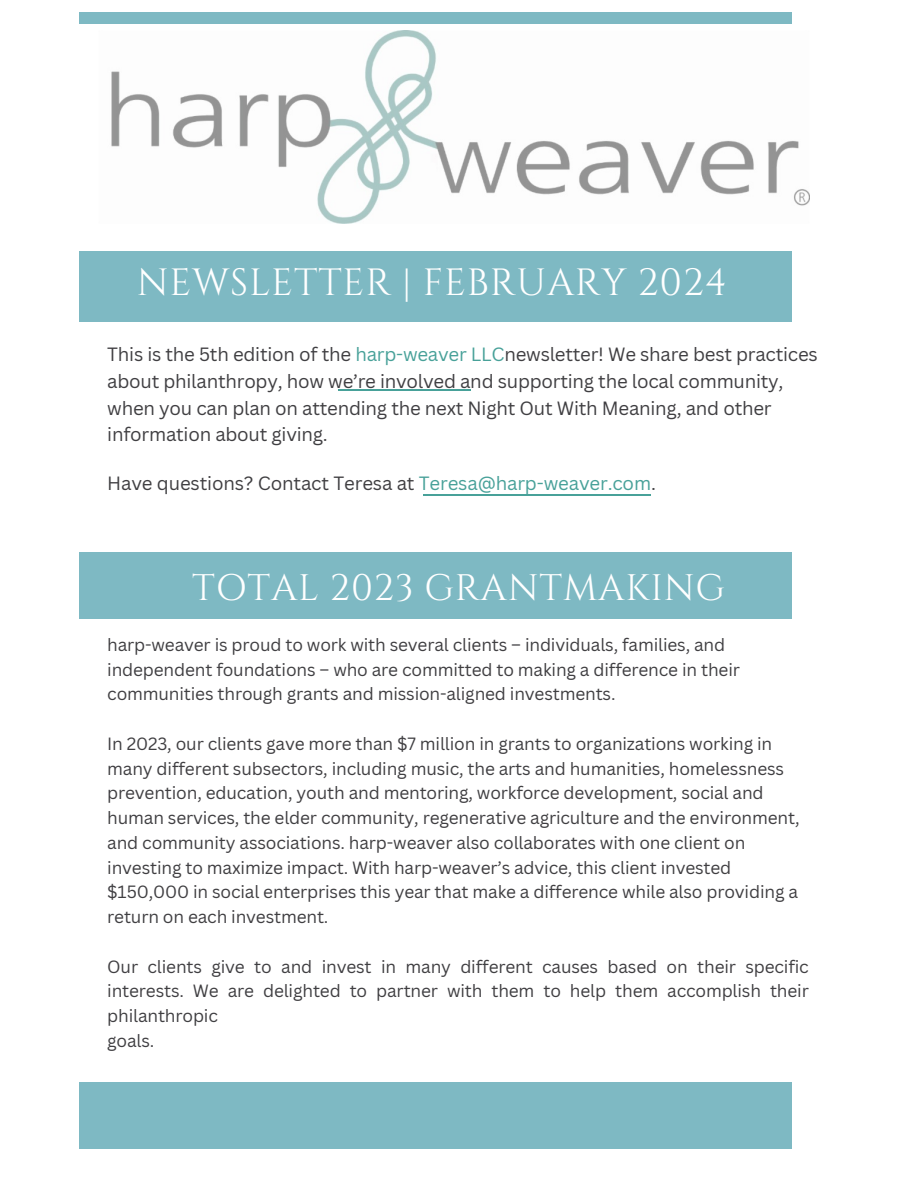
<style>
.page{position:relative;width:918px;height:1188px;background:#fff}
.page>*{position:absolute;margin:0;border:0;box-sizing:border-box;transform-origin:0 0}
.t1{font:37.95px "Cinzel";letter-spacing:.025em;color:#fff}
.t2{font:36.9px "Cinzel";letter-spacing:.025em;color:#fff}
.t3{font:18.75px/26.7px "Canva Sans";letter-spacing:-.015em;color:#403f42}
.t4{font:17.25px/24.8px "Canva Sans";letter-spacing:-.01em;color:#403f42}
.s1{color:#48a199}
</style>
<div class="page">
<div style="left:79px;top:12px;width:712px;height:12px;background:#7eb9c3"></div>
<div style="left:79px;top:252px;width:712px;height:69px;background:#7eb9c3"></div>
<div style="left:79px;top:553px;width:712px;height:66px;background:#7eb9c3"></div>
<div style="left:79px;top:1083px;width:712px;height:65px;background:#7eb9c3"></div>
<img style="left:111px;top:30px;width:699px;height:194px">
<hr style="left:338px;top:389px;width:133px;height:2px;background:#48a199">
<hr style="left:423px;top:495px;width:228px;height:1px;background:#48a199">
<h1 class="t1" style="left:137px;top:258px;width:592px">NEWSLETTER | FEBRUARY 2024</h1>
<p class="t3" style="left:107px;top:340px;width:712px">This is the 5th edition of the <span class="s1">harp-weaver LLC</span>newsletter! We share best practices about philanthropy, how we’re involved and supporting the local community, when you can plan on attending the next Night Out With Meaning, and other information about giving.</p>
<p class="t3" style="left:107px;top:469px;width:550px">Have questions? Contact Teresa at <span class="s1">Teresa@harp-weaver.com</span>.</p>
<p class="t2" style="left:192px;top:564px;width:534px">TOTAL 2023 GRANTMAKING</p>
<h1 class="t4" style="left:107px;top:632px;width:634px">harp-weaver is proud to work with several clients – individuals, families, and independent foundations – who are committed to making a difference in their communities through grants and mission-aligned investments.</h1>
<p class="t4" style="left:107px;top:731px;width:694px">In 2023, our clients gave more than $7 million in grants to organizations working in many different subsectors, including music, the arts and humanities, homelessness prevention, education, youth and mentoring, workforce development, social and human services, the elder community, regenerative agriculture and the environment, and community associations. harp-weaver also collaborates with one client on investing to maximize impact. With harp-weaver’s advice, this client invested $150,000 in social enterprises this year that make a difference while also providing a return on each investment.</p>
<p class="t4" style="left:107px;top:954px;width:703px;text-align:justify">Our clients give to and invest in many different causes based on their specific interests. We are delighted to partner with them to help them accomplish their philanthropic</p>
<p class="t4" style="left:107px;top:1028px;width:49px">goals.</p>
</div>
